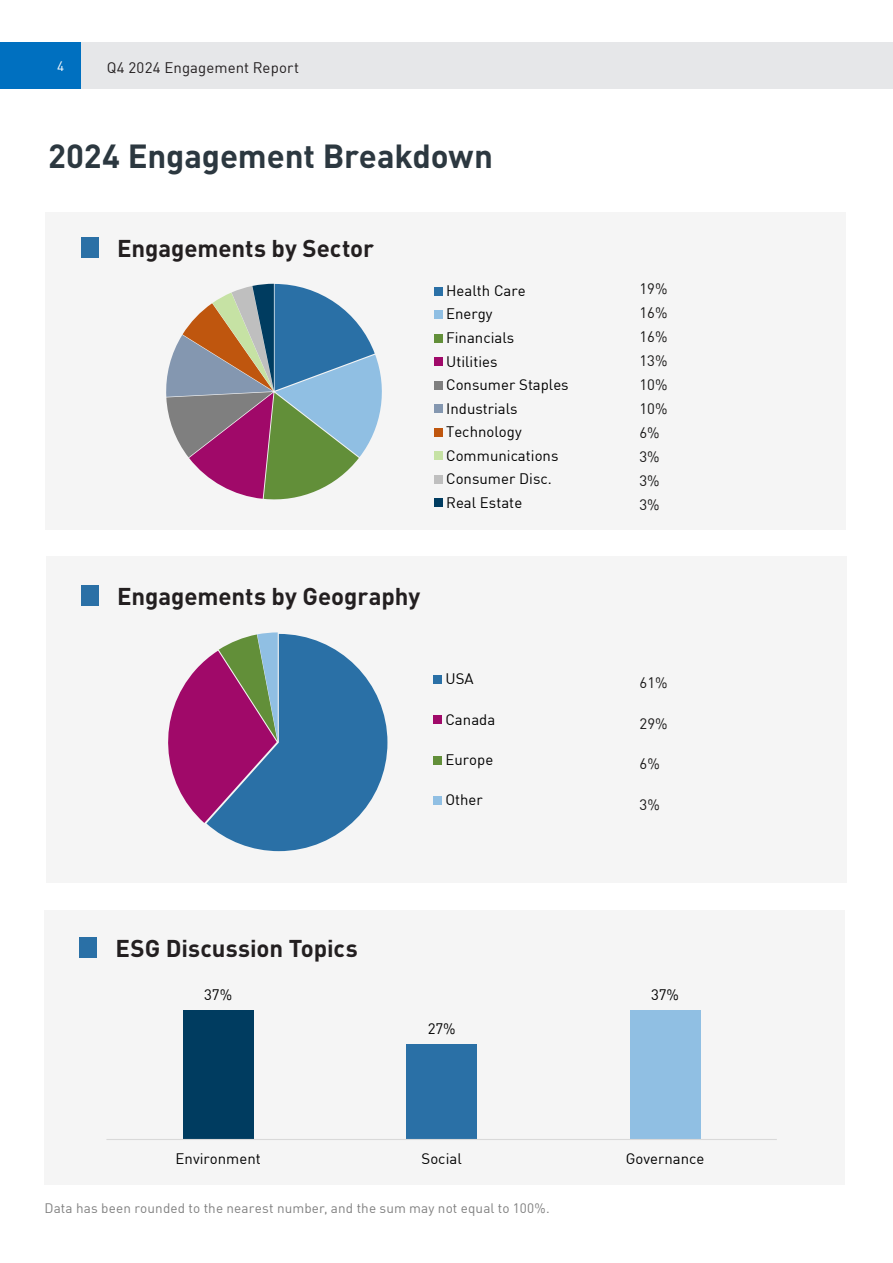
<style>
.page{position:relative;width:893px;height:1263px;background:#fff}
.page>*{position:absolute;margin:0;border:0;box-sizing:border-box;transform-origin:0 0}
.Body_Text__align_left{font:700 33px "DIN";letter-spacing:-.005em;color:#2c3840}
.Body_Text__align_left-2{font:700 24px "DIN";color:#231f20}
.t1{font:15px/23.5px "DIN";color:#000}
.t2{font:15px/24px "DIN";letter-spacing:-.005em;color:#181717}
.Caption___Footer__align_left{font:15px "DIN";letter-spacing:.005em;color:#231f20}
.H4__align_left{font:13.5px "DIN";letter-spacing:.01em;color:#808080}
.Body_Text__align_right{font:13.5px "DIN";color:#fff}
</style>
<div class="page">
<div style="left:46px;top:557px;width:800px;height:326px;background:#f5f5f5"></div>
<div style="left:45px;top:910px;width:800px;height:275px;background:#f5f5f5"></div>
<div style="left:45px;top:213px;width:801px;height:317px;background:#f5f5f5"></div>
<div style="left:81px;top:237px;width:18px;height:20px;background:#2a70a6"></div>
<div style="left:80px;top:937px;width:17px;height:20px;background:#2a70a6"></div>
<div style="left:81px;top:585px;width:18px;height:20px;background:#2a70a6"></div>
<svg style="left:166px;top:284px;width:216px;height:216px"></svg>
<div style="left:434px;top:287px;width:8px;height:8px;background:#2a70a6"></div>
<div style="left:434px;top:310px;width:8px;height:9px;background:#90bfe3"></div>
<div style="left:434px;top:334px;width:8px;height:8px;background:#628f39"></div>
<div style="left:434px;top:357px;width:8px;height:9px;background:#a00969"></div>
<div style="left:434px;top:381px;width:8px;height:8px;background:#7f7f7f"></div>
<div style="left:434px;top:405px;width:8px;height:8px;background:#8497b0"></div>
<div style="left:434px;top:428px;width:8px;height:8px;background:#bf560e"></div>
<div style="left:434px;top:452px;width:8px;height:8px;background:#c6e2a4"></div>
<div style="left:434px;top:475px;width:8px;height:8px;background:#bfbfbf"></div>
<div style="left:434px;top:499px;width:8px;height:8px;background:#003c60"></div>
<svg style="left:168px;top:632px;width:219px;height:219px"></svg>
<div style="left:434px;top:675px;width:8px;height:8px;background:#2a70a6"></div>
<div style="left:434px;top:716px;width:8px;height:8px;background:#a00969"></div>
<div style="left:434px;top:756px;width:8px;height:8px;background:#628f39"></div>
<div style="left:434px;top:796px;width:8px;height:8px;background:#90bfe3"></div>
<div style="left:183px;top:1010px;width:70px;height:129px;background:#003c60"></div>
<div style="left:407px;top:1044px;width:70px;height:95px;background:#2a70a6"></div>
<div style="left:630px;top:1010px;width:70px;height:129px;background:#90bfe3"></div>
<hr style="left:106px;top:1139px;width:671px;height:1px;background:#d9d9d9">
<div style="left:0;top:43px;width:81px;height:46px;background:#0070c0"></div>
<div style="left:81px;top:43px;width:748px;height:46px;background:#e6e7e9"></div>
<div style="left:829px;top:43px;width:64px;height:46px;background:#e6e7e9"></div>
<p class="Body_Text__align_right" style="left:57px;top:58px;width:9px">4</p>
<p class="Caption___Footer__align_left" style="left:107px;top:58px;width:194px">Q4 2024 Engagement Report</p>
<p class="Body_Text__align_left" style="left:48px;top:135px;width:446px">2024 Engagement Breakdown</p>
<p class="Body_Text__align_left-2" style="left:117px;top:232px;width:259px">Engagements by Sector</p>
<p class="t1" style="left:446px;top:278px;width:124px">Health Care<br>Energy<br>Financials<br>Utilities<br>Consumer Staples<br>Industrials<br>Technology<br>Communications<br>Consumer Disc.<br>Real Estate</p>
<p class="t2" style="left:640px;top:276px;width:29px">19%<br>16%<br>16%<br>13%<br>10%<br>10%<br>6%<br>3%<br>3%<br>3%</p>
<p class="Body_Text__align_left-2" style="left:117px;top:581px;width:305px">Engagements by Geography</p>
<p class="t1" style="left:445px;top:667px;width:30px">USA</p>
<p class="t1" style="left:445px;top:707px;width:51px">Canada</p>
<p class="t1" style="left:445px;top:747px;width:49px">Europe</p>
<p class="t1" style="left:445px;top:788px;width:39px">Other</p>
<p class="t2" style="left:640px;top:670px;width:29px">61%</p>
<p class="t2" style="left:640px;top:711px;width:29px">29%</p>
<p class="t2" style="left:640px;top:751px;width:22px">6%</p>
<p class="t2" style="left:640px;top:792px;width:22px">3%</p>
<p class="Body_Text__align_left-2" style="left:116px;top:933px;width:244px">ESG Discussion Topics</p>
<p class="t1" style="left:204px;top:982px;width:29px">37%</p>
<p class="t1" style="left:428px;top:1016px;width:29px">27%</p>
<p class="t1" style="left:651px;top:982px;width:29px">37%</p>
<p class="t1" style="left:176px;top:1147px;width:87px">Environment</p>
<p class="t1" style="left:422px;top:1147px;width:42px">Social</p>
<p class="t1" style="left:626px;top:1147px;width:80px">Governance</p>
<p class="H4__align_left" style="left:44px;top:1199px;width:507px">Data has been rounded to the nearest number, and the sum may not equal to 100%.</p>
</div>
